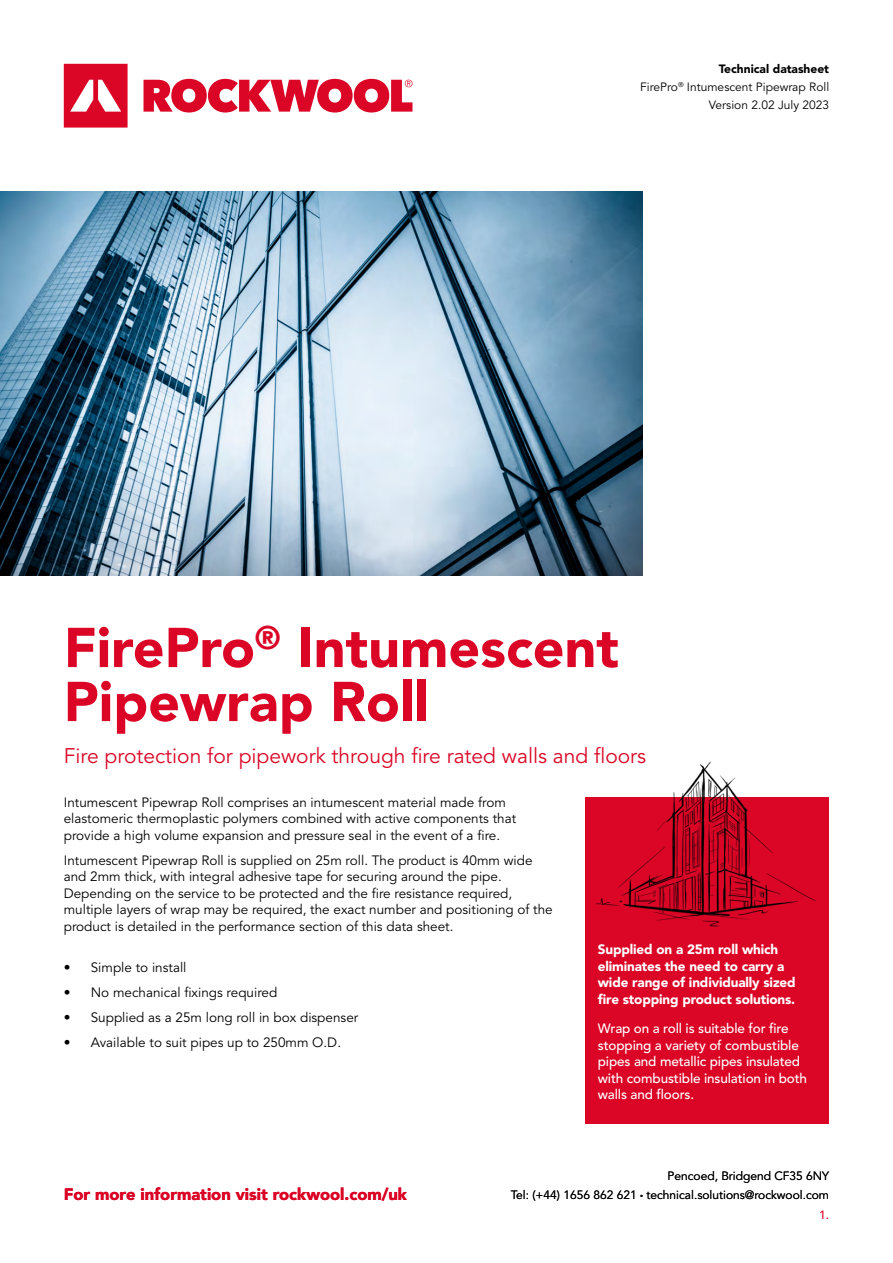
<style>
.page{position:relative;width:893px;height:1263px;background:#fff}
.page>*{position:absolute;margin:0;border:0;box-sizing:border-box;transform-origin:0 0}
.t1{font:900 55.5px/54px "Avenir LT Std";color:#db0626}
.t2{font:21px "Avenir LT Std";color:#db0626}
.t3{font:900 16.5px "Avenir LT Std";color:#db0626}
.t4{font:13.5px/16.5px "Avenir LT Std";color:#000}
.t5{font:500 13.5px/16.5px "Avenir LT Std";letter-spacing:-.01em;color:#fff}
.t6{font:900 13.5px/16.5px "Avenir LT Std";letter-spacing:-.01em;color:#fff}
.t7{font:12px/18px "Avenir LT Std";color:#000;text-align:right}
.t8{font:500 12px "Avenir LT Std";color:#db0626}
.s1{font-weight:900}
.s2{font-size:6px}
</style>
<div class="page">
<img style="left:0;top:192px;width:642px;height:384px">
<svg style="left:64px;top:64px;width:64px;height:64px"></svg>
<svg style="left:144px;top:79px;width:268px;height:34px"></svg>
<div style="left:585px;top:797px;width:244px;height:327px;background:#db0626"></div>
<img style="left:595px;top:761px;width:221px;height:166px">
<p class="t7" style="left:640px;top:60px;width:190px"><span class="s1">Technical datasheet<br></span>FirePro<sup>®</sup> Intumescent Pipewrap Roll<br>Version 2.02 July 2023</p>
<h1 class="t1" style="left:64px;top:620px;width:557px">FirePro<sup>®</sup> Intumescent<br>Pipewrap Roll</h1>
<h2 class="t2" style="left:64px;top:744px;width:584px">Fire protection for pipework through fire rated walls and floors</h2>
<p class="t4" style="left:64px;top:794px;width:454px">Intumescent Pipewrap Roll comprises an intumescent material made from elastomeric thermoplastic polymers combined with active components that provide a high volume expansion and pressure seal in the event of a fire.</p>
<p class="t4" style="left:64px;top:852px;width:490px">Intumescent Pipewrap Roll is supplied on 25m roll. The product is 40mm wide and 2mm thick, with integral adhesive tape for securing around the pipe.<br>Depending on the service to be protected and the fire resistance required, multiple layers of wrap may be required, the exact number and positioning of the product is detailed in the performance section of this data sheet.</p>
<p class="t4" style="left:64px;top:960px;width:124px">• Simple to install</p>
<p class="t4" style="left:64px;top:985px;width:215px">• No mechanical fixings required</p>
<p class="t4" style="left:64px;top:1010px;width:296px">• Supplied as a 25m long roll in box dispenser</p>
<p class="t4" style="left:64px;top:1035px;width:279px">• Available to suit pipes up to 250mm O.D.</p>
<p class="t6" style="left:598px;top:941px;width:199px">Supplied on a 25m roll which eliminates the need to carry a wide range of individually sized fire stopping product solutions.</p>
<p class="t5" style="left:598px;top:1020px;width:211px">Wrap on a roll is suitable for fire stopping a variety of combustible pipes and metallic pipes insulated with combustible insulation in both walls and floors.</p>
<p class="t3" style="left:64px;top:1184px;width:345px">For more information visit rockwool.com/uk</p>
<p class="t7" style="left:511px;top:1167px;width:320px;line-height:19px">Pencoed, Bridgend CF35 6NY<br>Tel: (+44) 1656 862 621 <span class="s2">•</span> technical.solutions@rockwool.com</p>
<p class="t8" style="left:819px;top:1207px;width:12px">1.</p>
</div>
